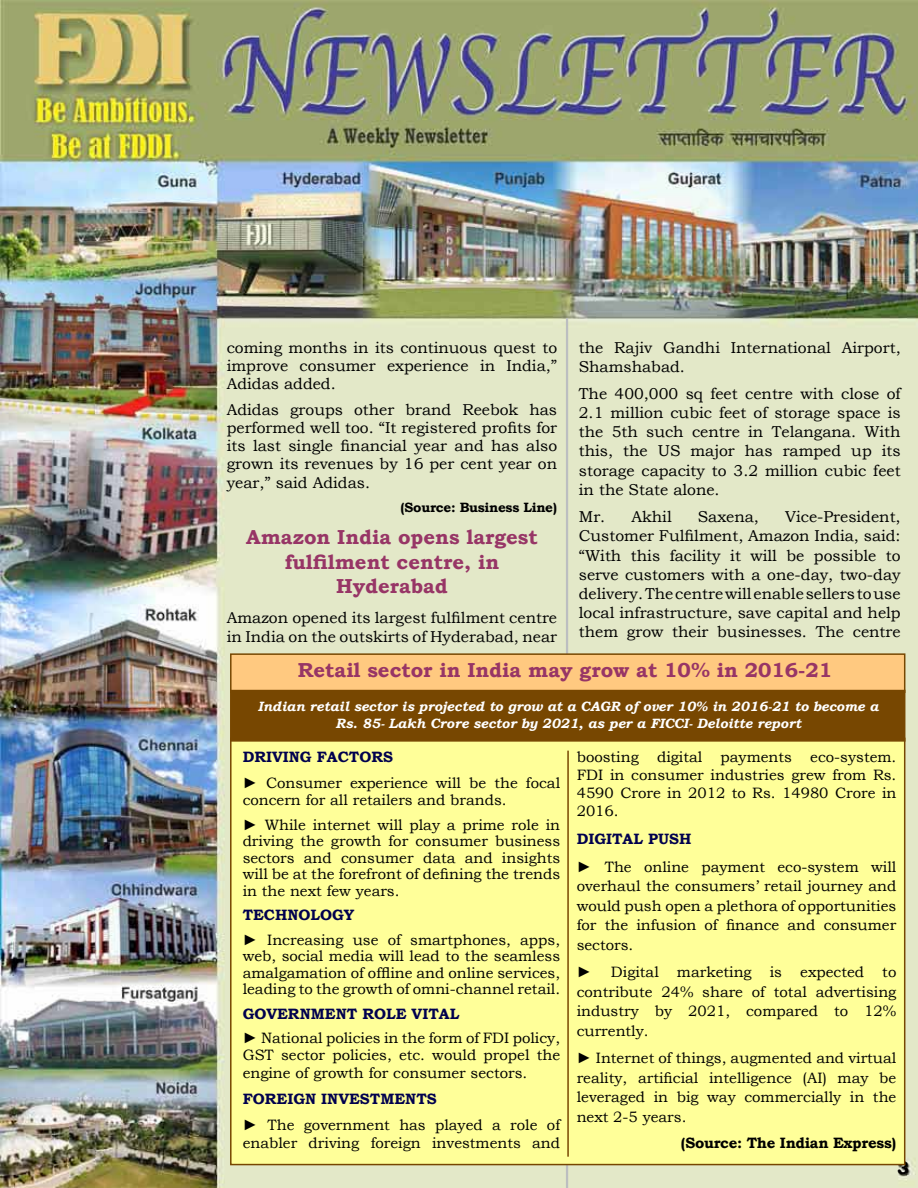
<style>
.page{position:relative;width:918px;height:1188px;background:#fff}
.page>*{position:absolute;margin:0;border:0;box-sizing:border-box;transform-origin:0 0}
.t1{font:700 20.25px/24.3px "Bookman Old Style";color:#973566;text-align:center}
.t2{font:700 18.45px "Bookman Old Style";color:#000}
.t3{font:15.75px/19.2px "Bookman Old Style";color:#000;text-align:justify}
.t4{font:15px/19.5px "Bookman Old Style";color:#000}
.t5{font:700 15px "Bookman Old Style";color:#00004e}
.t6{font:700 15px "Bookman Old Style";letter-spacing:-.02em;color:#000}
.t7{font:italic 700 13.5px/16.2px "Bookman Old Style";color:#fff;text-align:center}
.t8{font:700 13.5px "Bookman Old Style";letter-spacing:-.02em;color:#000}
.s1{font-weight:700;color:#00004e}
.s2{font-weight:700}
</style>
<div class="page">
<img style="left:0;top:0;width:918px;height:1188px">
<hr style="left:566px;top:318px;width:2px;height:870px;background:#bcbec0">
<div style="left:230px;top:653px;width:675px;height:40px;background:#ffc980;border:2px solid #774701"></div>
<div style="left:230px;top:738px;width:675px;height:427px;background:#ff9;border:2px solid #774701"></div>
<div style="left:230px;top:690px;width:675px;height:52px;background:#774701;border:2px solid #774701"></div>
<hr style="left:567px;top:751px;width:2px;height:406px;background:#774701">
<p class="t3" style="left:227px;top:338px;width:332px;line-height:18px">coming months in its continuous quest to improve consumer experience in India,” Adidas added.</p>
<p class="t3" style="left:227px;top:400px;width:332px;line-height:18.3px">Adidas groups other brand Reebok has performed well too. “It registered profits for its last single financial year and has also grown its revenues by 16 per cent year on year,” said Adidas.</p>
<p class="t8" style="left:401px;top:498px;width:158px">(Source: Business Line)</p>
<h1 class="t1" style="left:246px;top:525px;width:293px">Amazon India opens largest fulfilment centre, in<br>Hyderabad</h1>
<p class="t3" style="left:227px;top:608px;width:332px">Amazon opened its largest fulfilment centre in India on the outskirts of Hyderabad, near</p>
<h1 class="t1" style="left:298px;top:658px;width:536px">Retail sector in India may grow at 10% in 2016-21</h1>
<p class="t7" style="left:258px;top:699px;width:622px">Indian retail sector is projected to grow at a CAGR of over 10% in 2016-21 to become a<br>Rs. 85- Lakh Crore sector by 2021, as per a FICCI- Deloitte report</p>
<p class="t5" style="left:243px;top:746px;width:22px">Drivin</p>
<p class="t3" style="left:579px;top:338px;width:323px">the Rajiv Gandhi International Airport,<br>Shamshabad.</p>
<p class="t3" style="left:579px;top:384px;width:323px">The 400,000 sq feet centre with close of 2.1 million cubic feet of storage space is the 5th such centre in Telangana. With this, the US major has ramped up its storage capacity to 3.2 million cubic feet in the State alone.</p>
<p class="t3" style="left:579px;top:507px;width:94px">Mr. Akhil</p>
<p class="t3" style="left:698px;top:507px;width:63px">Saxena,</p>
<p class="t3" style="left:579px;top:507px;width:323px;text-indent:206px">Vice-President, Customer Fulfilment, Amazon India, said: “With this facility it will be possible to serve customers with a one-day, two-day delivery. The centre will enable sellers to use local infrastructure, save capital and help them grow their businesses. The centre</p>
<p class="t4" style="left:577px;top:748px;width:321px;line-height:18px;text-align:justify">boosting digital payments eco-system.<br>FDI in consumer industries grew from Rs.<br>4590 Crore in 2012 to Rs. 14980 Crore in 2016.</p>
<p class="t5" style="left:577px;top:828px;width:40px">Digital</p>
<p class="t4" style="left:243px;top:744px;width:319px;line-height:26.1px;text-indent:57px"><span class="s1">g Factors<br></span><span class="s2">►</span> Consumer experience will be the focal</p>
<p class="t4" style="left:243px;top:788px;width:319px;line-height:24.6px">concern for all retailers and brands.<br><span class="s2">►</span> While internet will play a prime role in</p>
<p class="t4" style="left:243px;top:833px;width:319px;line-height:16.5px;text-align:justify">driving the growth for consumer business sectors and consumer data and insights will be at the forefront of defining the trends in the next few years.</p>
<p class="t5" style="left:243px;top:904px;width:23px">Technolo</p>
<p class="t4" style="left:577px;top:825px;width:321px;line-height:27.6px;text-indent:71px"><span class="s1">Push<br></span><span class="s2">►</span> The online payment eco-system will</p>
<p class="t4" style="left:577px;top:876px;width:321px;text-align:justify">overhaul the consumers’ retail journey and would push open a plethora of opportunities for the infusion of finance and consumer sectors.</p>
<p class="t6" style="left:577px;top:961px;width:16px">►</p>
<p class="t4" style="left:243px;top:903px;width:319px;line-height:24.6px;text-indent:89px"><span class="s1">gy<br></span><span class="s2">►</span> Increasing use of smartphones, apps,</p>
<p class="t4" style="left:243px;top:948px;width:319px;line-height:16.5px;text-align:justify">web, social media will lead to the seamless amalgamation of offline and online services, leading to the growth of omni-channel retail.</p>
<p class="t5" style="left:243px;top:1003px;width:13px">Government</p>
<p class="t5" style="left:362px;top:1003px;width:24px">Role</p>
<p class="t4" style="left:577px;top:962px;width:321px;text-align:justify;text-indent:34px">Digital marketing is expected to contribute 24% share of total advertising industry by 2021, compared to 12% currently.</p>
<p class="t4" style="left:577px;top:1048px;width:321px;text-align:justify"><span class="s2">►</span> Internet of things, augmented and virtual reality, artificial intelligence (AI) may be leveraged in big way commercially in the next 2-5 years.</p>
<p class="t6" style="left:681px;top:1132px;width:217px">(Source: The Indian Express)</p>
<p class="t4" style="left:243px;top:1001px;width:319px;line-height:24.6px;text-indent:169px"><span class="s1">Vital<br></span><span class="s2">►</span> National policies in the form of FDI policy,</p>
<p class="t4" style="left:243px;top:1046px;width:319px;line-height:18px">GST sector policies, etc. would propel the engine of growth for consumer sectors.</p>
<p class="t5" style="left:243px;top:1088px;width:22px">Forei</p>
<p class="t4" style="left:243px;top:1086px;width:319px;line-height:26.1px;text-indent:51px"><span class="s1">gn Investments<br></span><span class="s2">►</span> The government has played a role of</p>
<p class="t4" style="left:243px;top:1133px;width:319px">enabler driving foreign investments and</p>
<p class="t2" style="left:897px;top:1155px;width:14px">3</p>
</div>
